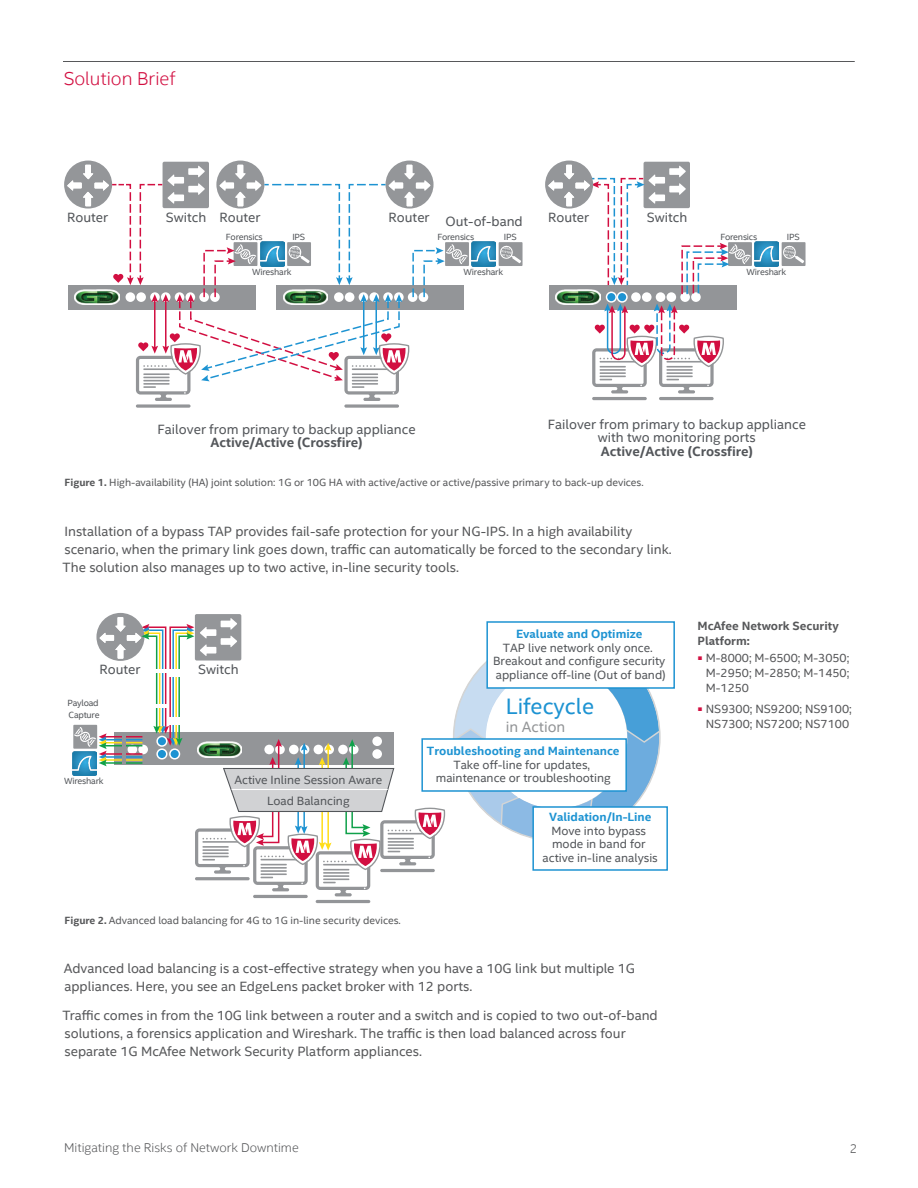
<style>
.page{position:relative;width:918px;height:1188px;background:#fff}
.page>*{position:absolute;margin:0;border:0;box-sizing:border-box;transform-origin:0 0}
.t1{font:22.5px "Intel Clear";color:#1d93d2}
.t2{font:300 18.75px "Intel Clear";color:#d20f41}
.t3{font:15px "Intel Clear";color:#939597}
.t4{font:13.5px/18px "Intel Clear";color:#57585a}
.t5{font:13.5px/13.5px "Intel Clear";color:#53565a;text-align:center}
.t6{font:700 13.5px "Intel Clear";color:#53565a}
.t7{font:300 12.75px "Intel Clear";color:#57585a}
.t8{font:12px/13.5px "Intel Clear";color:#53565a;text-align:center}
.t9{font:12px/15px "Intel Clear";color:#57585a;text-align:justify}
.t10{font:700 12px "Intel Clear";color:#1d93d2}
.t11{font:700 12px/15px "Intel Clear";color:#57585a}
.t12{font:10.5px "Intel Clear";color:#57585a}
.t13{font:9px/12px "Intel Clear";letter-spacing:-.025em;color:#53565a}
.s1{font-weight:700}
</style>
<div class="page">
<hr style="left:63px;top:61px;width:792px;height:1px;background:#57585a">
<div style="left:445px;top:242px;width:24px;height:24px;background:#949699"></div>
<img style="left:472px;top:242px;width:24px;height:24px">
<div style="left:499px;top:242px;width:24px;height:24px;background:#949699"></div>
<svg style="left:500px;top:245px;width:21px;height:18px"></svg>
<svg style="left:64px;top:161px;width:404px;height:247px"></svg>
<div style="left:549px;top:285px;width:187px;height:25px;background:#939598"></div>
<div style="left:607px;top:292px;width:9px;height:10px;background:#1d93d2;border-radius:50%"></div>
<div style="left:606px;top:292px;width:11px;height:11px;border:2px solid #fff;border-radius:50%"></div>
<div style="left:617px;top:292px;width:10px;height:10px;background:#1d93d2;border-radius:50%"></div>
<div style="left:617px;top:292px;width:11px;height:11px;border:2px solid #fff;border-radius:50%"></div>
<div style="left:631px;top:292px;width:10px;height:10px;background:#fff;border-radius:50%"></div>
<div style="left:642px;top:292px;width:10px;height:10px;background:#fff;border-radius:50%"></div>
<div style="left:656px;top:292px;width:9px;height:10px;background:#fff;border-radius:50%"></div>
<div style="left:667px;top:292px;width:9px;height:10px;background:#fff;border-radius:50%"></div>
<div style="left:680px;top:292px;width:10px;height:10px;background:#fff;border-radius:50%"></div>
<div style="left:691px;top:292px;width:10px;height:10px;background:#fff;border-radius:50%"></div>
<img style="left:556px;top:296px;width:44px;height:9px">
<div style="left:728px;top:242px;width:24px;height:24px;background:#949699"></div>
<img style="left:755px;top:242px;width:24px;height:24px">
<div style="left:782px;top:242px;width:24px;height:24px;background:#949699"></div>
<svg style="left:783px;top:245px;width:21px;height:18px"></svg>
<svg style="left:545px;top:161px;width:206px;height:135px"></svg>
<svg style="left:592px;top:304px;width:132px;height:96px"></svg>
<div style="left:73px;top:725px;width:24px;height:24px;background:#b4b6b8"></div>
<img style="left:72px;top:751px;width:2px;height:24px">
<svg style="left:74px;top:613px;width:371px;height:290px"></svg>
<hr style="left:232px;top:789px;width:156px;height:1px;background:#fff">
<svg style="left:453px;top:661px;width:205px;height:178px"></svg>
<div style="left:422px;top:739px;width:204px;height:52px;background:#fff"></div>
<div style="left:421px;top:738px;width:206px;height:54px;border:2px solid #1d93d2"></div>
<div style="left:487px;top:622px;width:187px;height:66px;background:#fff"></div>
<div style="left:486px;top:621px;width:189px;height:68px;border:2px solid #1d93d2"></div>
<div style="left:533px;top:807px;width:134px;height:63px;background:#fff"></div>
<div style="left:532px;top:806px;width:136px;height:65px;border:2px solid #1d93d2"></div>
<h2 class="t2" style="left:64px;top:67px;width:113px">Solution Brief</h2>
<p class="t5" style="left:67px;top:211px;width:43px">Router</p>
<p class="t5" style="left:166px;top:211px;width:42px">Switch</p>
<p class="t5" style="left:389px;top:215px;width:136px">Router Out-of-band</p>
<p class="t13" style="left:437px;top:231px;width:38px">Forensics</p>
<p class="t13" style="left:464px;top:266px;width:41px">Wireshark</p>
<p class="t5" style="left:220px;top:211px;width:43px">Router</p>
<p class="t13" style="left:226px;top:231px;width:38px">Forensics</p>
<p class="t13" style="left:252px;top:266px;width:41px">Wireshark</p>
<p class="t13" style="left:292px;top:231px;width:14px">IPS</p>
<p class="t13" style="left:504px;top:231px;width:14px">IPS</p>
<p class="t5" style="left:548px;top:211px;width:43px">Router</p>
<p class="t5" style="left:647px;top:211px;width:42px">Switch</p>
<p class="t13" style="left:720px;top:231px;width:38px">Forensics</p>
<p class="t13" style="left:747px;top:266px;width:41px">Wireshark</p>
<p class="t13" style="left:787px;top:231px;width:14px">IPS</p>
<p class="t5" style="left:158px;top:423px;width:260px">Failover from primary to backup appliance</p>
<p class="t6" style="left:211px;top:434px;width:154px">Active/Active (Crossfire)</p>
<p class="t5" style="left:548px;top:417px;width:260px">Failover from primary to backup appliance with two monitoring ports</p>
<p class="t6" style="left:601px;top:443px;width:154px">Active/Active (Crossfire)</p>
<p class="t12" style="left:65px;top:476px;width:581px"><span class="s1">Figure 1.</span> High-availability (HA) joint solution: 1G or 10G HA with active/active or active/passive primary to back-up devices.</p>
<p class="t4" style="left:63px;top:522px;width:611px">Installation of a bypass TAP provides fail-safe protection for your NG-IPS. In a high availability scenario, when the primary link goes down, traffic can automatically be forced to the secondary link.<br>The solution also manages up to two active, in-line security tools.</p>
<p class="t5" style="left:100px;top:663px;width:43px">Router</p>
<p class="t5" style="left:198px;top:663px;width:42px">Switch</p>
<p class="t13" style="left:67px;top:697px;width:34px">Payload<br>Capture</p>
<p class="t13" style="left:64px;top:775px;width:41px">Wireshark</p>
<p class="t8" style="left:234px;top:770px;width:149px;line-height:21px">Active Inline Session Aware<br>Load Balancing</p>
<p class="t10" style="left:516px;top:627px;width:128px">Evaluate and Optimize</p>
<p class="t8" style="left:493px;top:641px;width:174px">TAP live network only once.<br>Breakout and configure security appliance off-line (Out of band)</p>
<h1 class="t1" style="left:506px;top:692px;width:90px">Lifecycle</h1>
<p class="t3" style="left:506px;top:718px;width:61px">in Action</p>
<p class="t10" style="left:427px;top:744px;width:194px">Troubleshooting and Maintenance</p>
<p class="t8" style="left:436px;top:758px;width:176px">Take off-line for updates, maintenance or troubleshooting</p>
<p class="t10" style="left:549px;top:810px;width:104px">Validation/In-Line</p>
<p class="t8" style="left:543px;top:824px;width:117px">Move into bypass mode in band for active in-line analysis</p>
<p class="t12" style="left:65px;top:914px;width:338px"><span class="s1">Figure 2.</span> Advanced load balancing for 4G to 1G in-line security devices.</p>
<p class="t4" style="left:64px;top:960px;width:573px">Advanced load balancing is a cost-effective strategy when you have a 10G link but multiple 1G appliances. Here, you see an EdgeLens packet broker with 12 ports.</p>
<p class="t4" style="left:63px;top:1006px;width:597px">Traffic comes in from the 10G link between a router and a switch and is copied to two out-of-band solutions, a forensics application and Wireshark. The traffic is then load balanced across four separate 1G McAfee Network Security Platform appliances.</p>
<p class="t11" style="left:698px;top:619px;width:143px">McAfee Network Security<br>Platform:</p>
<p class="t9" style="left:706px;top:650px;width:145px;text-indent:-7px"><sup>■</sup> M-8000; M-6500; M-3050; M-2950; M-2850; M-1450; M-1250</p>
<p class="t9" style="left:698px;top:701px;width:155px;text-align:center"><sup>■</sup> NS9300; NS9200; NS9100;<br>NS7300; NS7200; NS7100</p>
<p class="t7" style="left:64px;top:1140px;width:236px">Mitigating the Risks of Network Downtime</p>
<p class="t7" style="left:850px;top:1141px;width:9px">2</p>
</div>
